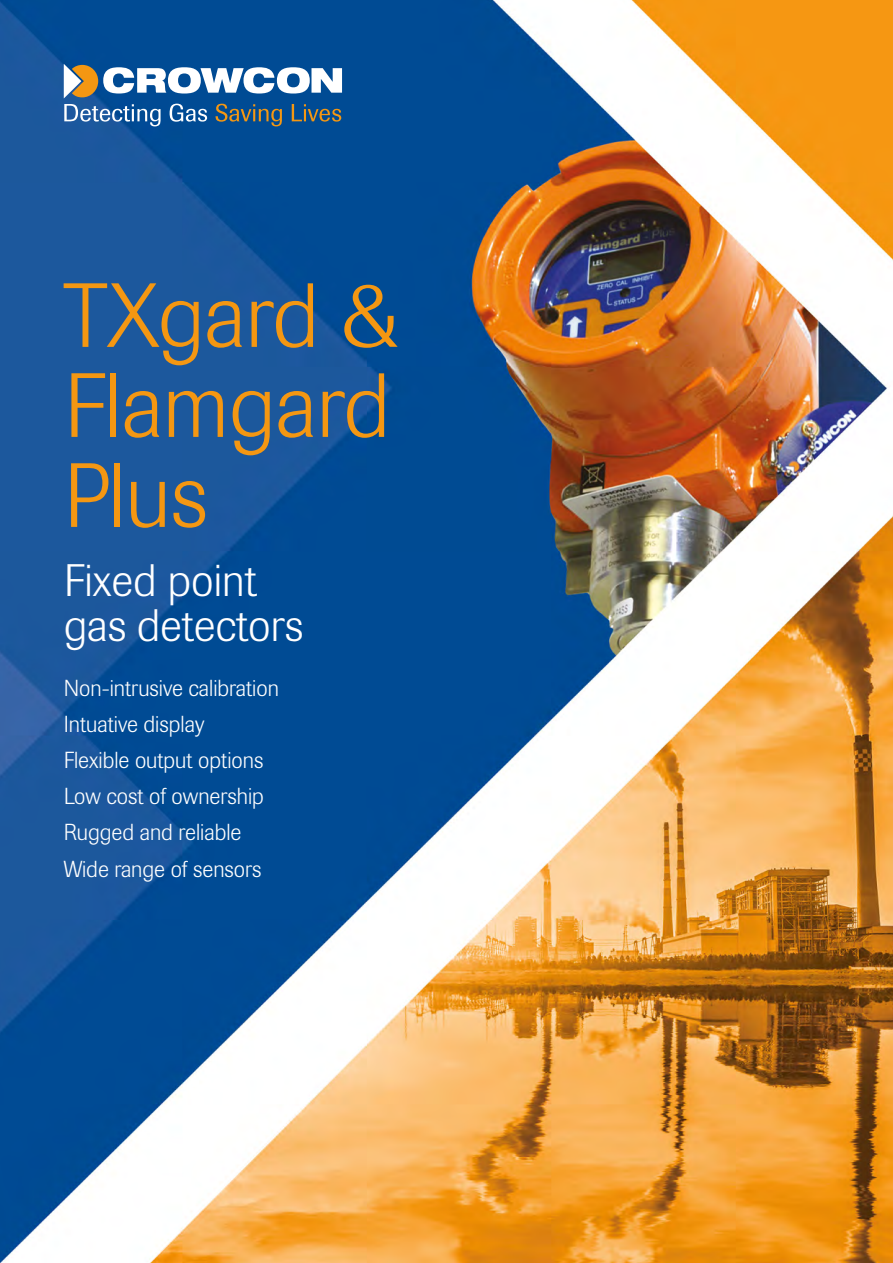
<style>
.page{position:relative;width:893px;height:1263px;background:#fff}
.page>*{position:absolute;margin:0;border:0;box-sizing:border-box;transform-origin:0 0}
.t1{font:300 90px/90px "Imago";color:#f49712;text-align:justify}
.t2{font:300 45px/45px "Imago";color:#fff}
.t3{font:300 22.95px/36.3px "Imago";color:#fff}
</style>
<div class="page">
<img style="left:0;top:0;width:893px;height:1263px">
<svg style="left:64px;top:64px;width:278px;height:34px"></svg>
<svg style="left:64px;top:104px;width:97px;height:22px;background:#4b7cb2"></svg>
<svg style="left:170px;top:104px;width:37px;height:18px"></svg>
<svg style="left:216px;top:104px;width:66px;height:22px"></svg>
<svg style="left:292px;top:104px;width:49px;height:18px"></svg>
<h1 class="t1" style="left:64px;top:272px;width:335px">TXgard &amp; Flamgard Plus</h1>
<h2 class="t2" style="left:64px;top:558px;width:241px">Fixed point gas detectors</h2>
<p class="t3" style="left:64px;top:670px;width:217px">Non-intrusive calibration<br>Intuative display<br>Flexible output options<br>Low cost of ownership<br>Rugged and reliable<br>Wide range of sensors</p>
</div>
